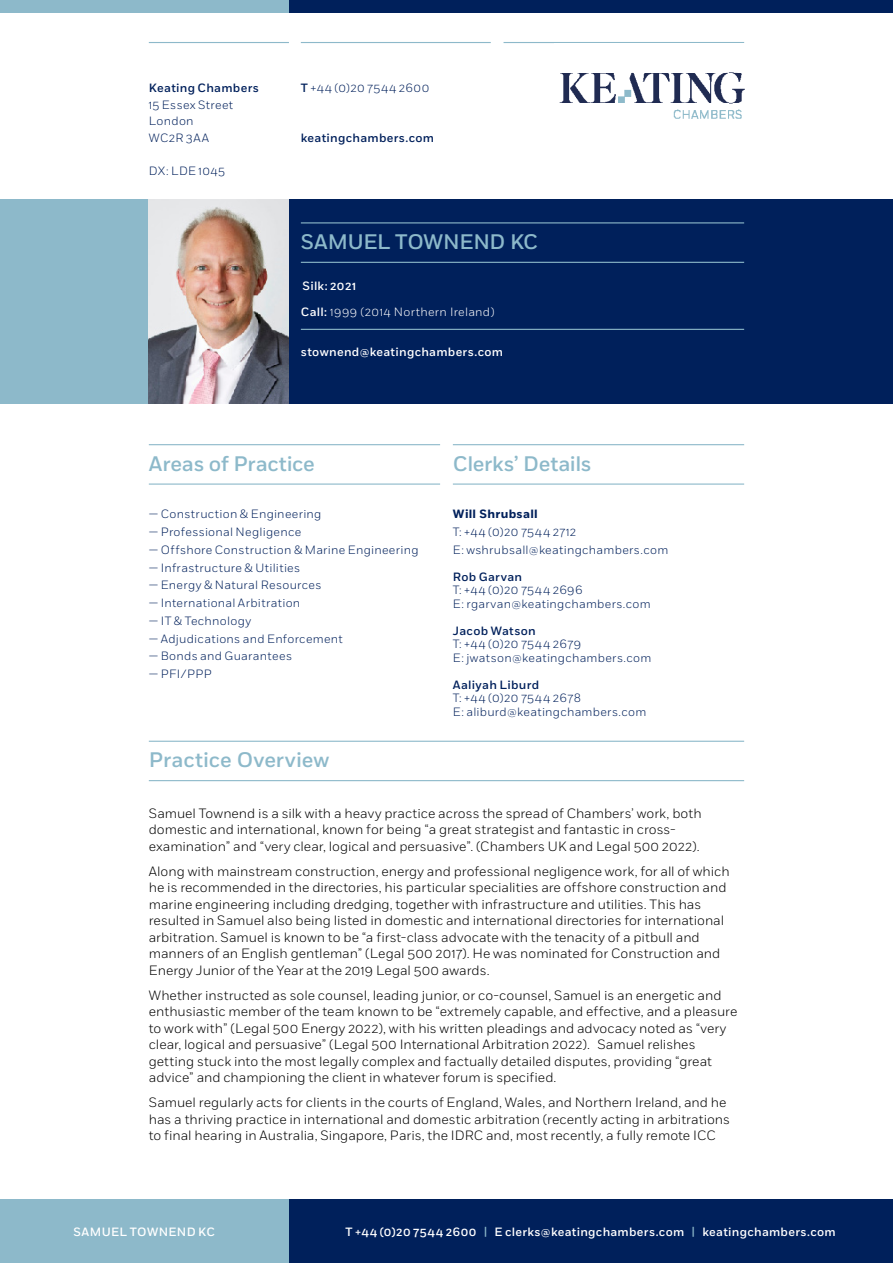
<style>
.page{position:relative;width:893px;height:1263px;background:#fff}
.page>*{position:absolute;margin:0;border:0;box-sizing:border-box;transform-origin:0 0}
.t1{font:500 21px "Fort";letter-spacing:-.01em;color:#8db9ca}
.t2{font:300 13.5px/16.5px "Fort";color:#000}
.t3{font:300 12px "Fort";letter-spacing:.025em;color:#00205b}
.t4{font:500 12px "Fort";letter-spacing:.025em;color:#fff}
.t5{font:500 12px "Fort";letter-spacing:.025em;color:#00205b}
.t6{font:300 12px "Fort";letter-spacing:.06em;color:#00205b}
.t7{font:300 12px "Fort";letter-spacing:.05em;color:#00205b}
.t8{font:300 12px "Fort";letter-spacing:.03em;color:#fff}
.Clerks_Bld{font:700 12px "Fort";letter-spacing:.025em;color:#00205b}
.s1{font-weight:500}
.s2{color:#8db9ca}
</style>
<div class="page">
<div style="left:288px;top:1199px;width:605px;height:64px;background:#00205b"></div>
<div style="left:0;top:1199px;width:288px;height:64px;background:#8db9ca"></div>
<div style="left:289px;top:0;width:604px;height:13px;background:#00205b"></div>
<div style="left:0;top:0;width:289px;height:13px;background:#8db9ca"></div>
<hr style="left:301px;top:42px;width:190px;height:1px;background:#8db9ca">
<hr style="left:504px;top:42px;width:240px;height:1px;background:#8db9ca">
<hr style="left:149px;top:42px;width:140px;height:1px;background:#8db9ca">
<div style="left:288px;top:200px;width:605px;height:204px;background:#00205b"></div>
<div style="left:0;top:200px;width:149px;height:204px;background:#8db9ca"></div>
<img style="left:559px;top:72px;width:186px;height:47px">
<hr style="left:149px;top:741px;width:595px;height:1px;background:#8db9ca">
<hr style="left:149px;top:780px;width:595px;height:1px;background:#8db9ca">
<hr style="left:453px;top:444px;width:291px;height:1px;background:#8db9ca">
<hr style="left:453px;top:483px;width:291px;height:2px;background:#8db9ca">
<hr style="left:149px;top:444px;width:291px;height:1px;background:#8db9ca">
<hr style="left:149px;top:483px;width:291px;height:2px;background:#8db9ca">
<hr style="left:301px;top:222px;width:443px;height:1px;background:#8db9ca">
<hr style="left:301px;top:262px;width:443px;height:1px;background:#8db9ca">
<hr style="left:301px;top:329px;width:443px;height:1px;background:#8db9ca">
<img style="left:149px;top:200px;width:139px;height:204px">
<p class="t5" style="left:149px;top:81px;width:112px">Keating Chambers</p>
<p class="t3" style="left:149px;top:97px;width:86px">15 Essex Street</p>
<p class="t3" style="left:149px;top:114px;width:46px">London</p>
<p class="t3" style="left:149px;top:130px;width:62px">WC2R 3AA</p>
<p class="t3" style="left:149px;top:163px;width:78px">DX: LDE 1045</p>
<p class="t7" style="left:301px;top:81px;width:130px"><span class="s1">T</span> +44 (0)20 7544 2600</p>
<p class="t5" style="left:301px;top:130px;width:135px">keatingchambers.com</p>
<p class="t1" style="left:301px;top:229px;width:239px">SAMUEL TOWNEND KC</p>
<p class="t4" style="left:303px;top:279px;width:55px">Silk: 2021</p>
<p class="t8" style="left:301px;top:305px;width:195px"><span class="s1">Call:</span> 1999 (2014 Northern Ireland)</p>
<p class="t4" style="left:301px;top:345px;width:204px">stownend@keatingchambers.com</p>
<p class="t1" style="left:149px;top:451px;width:168px">Areas of Practice</p>
<p class="t3" style="left:149px;top:507px;width:174px">— Construction &amp; Engineering</p>
<p class="t3" style="left:149px;top:525px;width:154px">— Professional Negligence</p>
<p class="t3" style="left:149px;top:542px;width:271px">— Offshore Construction &amp; Marine Engineering</p>
<p class="t3" style="left:149px;top:560px;width:153px">— Infrastructure &amp; Utilities</p>
<p class="t3" style="left:149px;top:578px;width:174px">— Energy &amp; Natural Resources</p>
<p class="t3" style="left:149px;top:596px;width:153px">— International Arbitration</p>
<p class="t3" style="left:149px;top:613px;width:104px">— IT &amp; Technology</p>
<p class="t3" style="left:149px;top:631px;width:196px">— Adjudications and Enforcement</p>
<p class="t3" style="left:149px;top:649px;width:145px">— Bonds and Guarantees</p>
<p class="t3" style="left:149px;top:667px;width:64px">— PFI/PPP</p>
<p class="t1" style="left:149px;top:747px;width:182px">Practice Overview</p>
<p class="t1" style="left:453px;top:451px;width:140px">Clerks’ Details</p>
<p class="Clerks_Bld" style="left:453px;top:507px;width:86px">Will Shrubsall</p>
<p class="t6" style="left:453px;top:525px;width:125px">T: +44 (0)20 7544 2712</p>
<p class="t3" style="left:453px;top:542px;width:217px">E: wshrubsall@keatingchambers.com</p>
<p class="t5" style="left:453px;top:569px;width:71px">Rob Garvan</p>
<p class="t7" style="left:453px;top:583px;width:131px">T: +44 (0)20 7544 2696</p>
<p class="t3" style="left:453px;top:596px;width:199px">E: rgarvan@keatingchambers.com</p>
<p class="t5" style="left:453px;top:623px;width:84px">Jacob Watson</p>
<p class="t6" style="left:453px;top:637px;width:130px">T: +44 (0)20 7544 2679</p>
<p class="t3" style="left:453px;top:650px;width:200px">E: jwatson@keatingchambers.com</p>
<p class="t5" style="left:453px;top:677px;width:88px">Aaliyah Liburd</p>
<p class="t6" style="left:453px;top:691px;width:130px">T: +44 (0)20 7544 2678</p>
<p class="t3" style="left:453px;top:704px;width:195px">E: aliburd@keatingchambers.com</p>
<p class="t2" style="left:149px;top:805px;width:554px">Samuel Townend is a silk with a heavy practice across the spread of Chambers’ work, both domestic and international, known for being “a great strategist and fantastic in cross&shy;examination” and “very clear, logical and persuasive”. (Chambers UK and Legal 500 2022).</p>
<p class="t2" style="left:149px;top:863px;width:582px">Along with mainstream construction, energy and professional negligence work, for all of which he is recommended in the directories, his particular specialities are offshore construction and marine engineering including dredging, together with infrastructure and utilities. This has resulted in Samuel also being listed in domestic and international directories for international arbitration. Samuel is known to be “a first-class advocate with the tenacity of a pitbull and manners of an English gentleman” (Legal 500 2017). He was nominated for Construction and Energy Junior of the Year at the 2019 Legal 500 awards.</p>
<p class="t2" style="left:149px;top:987px;width:590px">Whether instructed as sole counsel, leading junior, or co-counsel, Samuel is an energetic and enthusiastic member of the team known to be “extremely capable, and effective, and a pleasure to work with” (Legal 500 Energy 2022), with his written pleadings and advocacy noted as “very clear, logical and persuasive” (Legal 500 International Arbitration 2022). Samuel relishes getting stuck into the most legally complex and factually detailed disputes, providing “great advice” and championing the client in whatever forum is specified.</p>
<p class="t2" style="left:149px;top:1094px;width:583px">Samuel regularly acts for clients in the courts of England, Wales, and Northern Ireland, and he has a thriving practice in international and domestic arbitration (recently acting in arbitrations to final hearing in Australia, Singapore, Paris, the IDRC and, most recently, a fully remote ICC</p>
<p class="t4" style="left:73px;top:1224px;width:143px">SAMUEL TOWNEND KC</p>
<p class="t4" style="left:345px;top:1224px;width:492px">T +44 (0)20 7544 2600 <span class="s2">|</span> E clerks@keatingchambers.com <span class="s2">|</span> keatingchambers.com</p>
</div>
